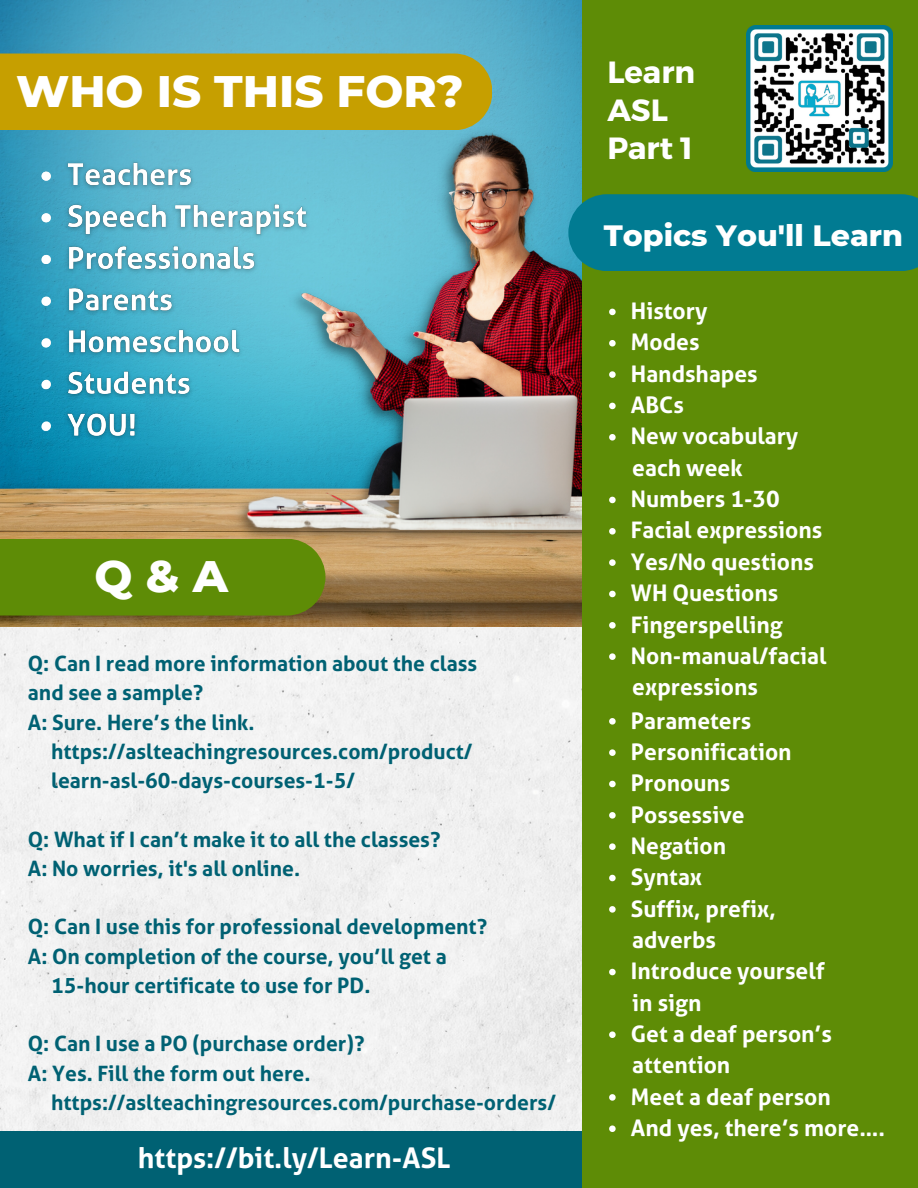
<style>
.page{position:relative;width:918px;height:1188px;background:#fff}
.page>*{position:absolute;margin:0;border:0;box-sizing:border-box;transform-origin:0 0}
.t1{font:800 45px "Montserrat";color:#fff}
.t2{font:700 30.75px "Montserrat";color:#fff}
.t3{font:800 30px "Montserrat";color:#fff}
.t4{font:700 28.5px "Aller";color:#fff}
.t5{font:700 22.8px "Aller";color:#fff}
.t6{font:700 21.15px "Aller";color:#006173}
</style>
<div class="page">
<div style="left:0;top:627px;width:582px;height:504px;background:#f1f1f1"></div>
<img style="left:0;top:0;width:582px;height:627px">
<img style="left:229px;top:125px;width:353px;height:426px">
<div style="left:582px;top:0;width:336px;height:1188px;background:#5e8c06"></div>
<div style="left:0;top:539px;width:325px;height:77px;background:#5e8c06"></div>
<div style="left:568px;top:194px;width:350px;height:77px;background:#017b92"></div>
<img style="left:746px;top:25px;width:147px;height:146px">
<img style="left:40px;top:150px;width:275px;height:303px">
<svg style="left:609px;top:309px;width:7px;height:6px"></svg>
<svg style="left:609px;top:340px;width:7px;height:7px"></svg>
<svg style="left:609px;top:371px;width:7px;height:7px"></svg>
<svg style="left:609px;top:403px;width:7px;height:6px"></svg>
<svg style="left:609px;top:434px;width:7px;height:7px"></svg>
<svg style="left:609px;top:497px;width:7px;height:6px"></svg>
<svg style="left:609px;top:528px;width:7px;height:7px"></svg>
<svg style="left:609px;top:559px;width:7px;height:7px"></svg>
<svg style="left:609px;top:591px;width:7px;height:6px"></svg>
<svg style="left:609px;top:622px;width:7px;height:7px"></svg>
<svg style="left:609px;top:653px;width:7px;height:7px"></svg>
<svg style="left:609px;top:718px;width:7px;height:7px"></svg>
<svg style="left:609px;top:749px;width:7px;height:7px"></svg>
<svg style="left:609px;top:781px;width:7px;height:6px"></svg>
<svg style="left:609px;top:812px;width:7px;height:7px"></svg>
<svg style="left:609px;top:843px;width:7px;height:7px"></svg>
<svg style="left:609px;top:875px;width:7px;height:6px"></svg>
<svg style="left:609px;top:906px;width:7px;height:7px"></svg>
<svg style="left:609px;top:969px;width:7px;height:6px"></svg>
<svg style="left:609px;top:1031px;width:7px;height:7px"></svg>
<svg style="left:609px;top:1094px;width:7px;height:7px"></svg>
<svg style="left:609px;top:1125px;width:7px;height:7px"></svg>
<div style="left:0;top:1131px;width:582px;height:57px;background:#006173"></div>
<div style="left:0;top:54px;width:492px;height:76px;background:#c69f00"></div>
<p class="t1" style="left:16px;top:63px;width:449px">WHO IS THIS FOR?</p>
<p class="t1" style="left:95px;top:549px;width:135px">Q&amp;A</p>
<p class="t6" style="left:28px;top:651px;width:451px">Q: Can I read more information about the class</p>
<p class="t6" style="left:28px;top:681px;width:177px">and see a sample?</p>
<p class="t6" style="left:28px;top:710px;width:228px">A: Sure. Here’s the link.</p>
<p class="t6" style="left:51px;top:739px;width:423px">https://aslteachingresources.com/product/</p>
<p class="t6" style="left:51px;top:768px;width:305px">learn-asl-60-days-courses-1-5/</p>
<p class="t6" style="left:28px;top:827px;width:414px">Q: What if I can’t make it to all the classes?</p>
<p class="t6" style="left:28px;top:856px;width:274px">A: No worries, it's all online.</p>
<p class="t6" style="left:28px;top:915px;width:461px">Q: Can I use this for professional development?</p>
<p class="t6" style="left:28px;top:944px;width:420px">A: On completion of the course, you’ll get a</p>
<p class="t6" style="left:51px;top:973px;width:321px">15-hour certificate to use for PD.</p>
<p class="t6" style="left:28px;top:1032px;width:338px">Q: Can I use a PO (purchase order)?</p>
<p class="t6" style="left:28px;top:1061px;width:284px">A: Yes. Fill the form out here.</p>
<p class="t6" style="left:51px;top:1090px;width:506px">https://aslteachingresources.com/purchase-orders/</p>
<p class="t4" style="left:138px;top:1141px;width:314px">https://bit.ly/Learn-ASL</p>
<p class="t2" style="left:607px;top:52px;width:89px">Learn</p>
<p class="t2" style="left:607px;top:90px;width:62px">ASL</p>
<p class="t2" style="left:607px;top:128px;width:87px">Part 1</p>
<p class="t3" style="left:604px;top:217px;width:301px">Topics You'll Learn</p>
<p class="t5" style="left:631px;top:298px;width:78px">History</p>
<p class="t5" style="left:631px;top:329px;width:70px">Modes</p>
<p class="t5" style="left:631px;top:360px;width:128px">Handshapes</p>
<p class="t5" style="left:631px;top:392px;width:54px">ABCs</p>
<p class="t5" style="left:631px;top:423px;width:169px">New vocabulary</p>
<p class="t5" style="left:631px;top:486px;width:150px">Numbers 1-30</p>
<p class="t5" style="left:631px;top:517px;width:193px">Facial expressions</p>
<p class="t5" style="left:631px;top:548px;width:184px">Yes/No questions</p>
<p class="t5" style="left:631px;top:580px;width:149px">WH Questions</p>
<p class="t5" style="left:631px;top:611px;width:153px">Fingerspelling</p>
<p class="t5" style="left:631px;top:643px;width:197px">Non-manual/facial</p>
<p class="t5" style="left:632px;top:454px;width:112px">each week</p>
<p class="t5" style="left:632px;top:674px;width:127px">expressions</p>
<p class="t5" style="left:631px;top:707px;width:122px">Parameters</p>
<p class="t5" style="left:631px;top:739px;width:162px">Personification</p>
<p class="t5" style="left:631px;top:770px;width:101px">Pronouns</p>
<p class="t5" style="left:631px;top:801px;width:115px">Possessive</p>
<p class="t5" style="left:631px;top:833px;width:97px">Negation</p>
<p class="t5" style="left:631px;top:864px;width:73px">Syntax</p>
<p class="t5" style="left:631px;top:895px;width:146px">Suffix, prefix,</p>
<p class="t5" style="left:631px;top:958px;width:195px">Introduce yourself</p>
<p class="t5" style="left:631px;top:1021px;width:203px">Get a deaf person’s</p>
<p class="t5" style="left:631px;top:1083px;width:201px">Meet a deaf person</p>
<p class="t5" style="left:631px;top:1115px;width:256px">And yes, there’s more….</p>
<p class="t5" style="left:632px;top:927px;width:85px">adverbs</p>
<p class="t5" style="left:632px;top:989px;width:71px">in sign</p>
<p class="t5" style="left:632px;top:1052px;width:100px">attention</p>
</div>
